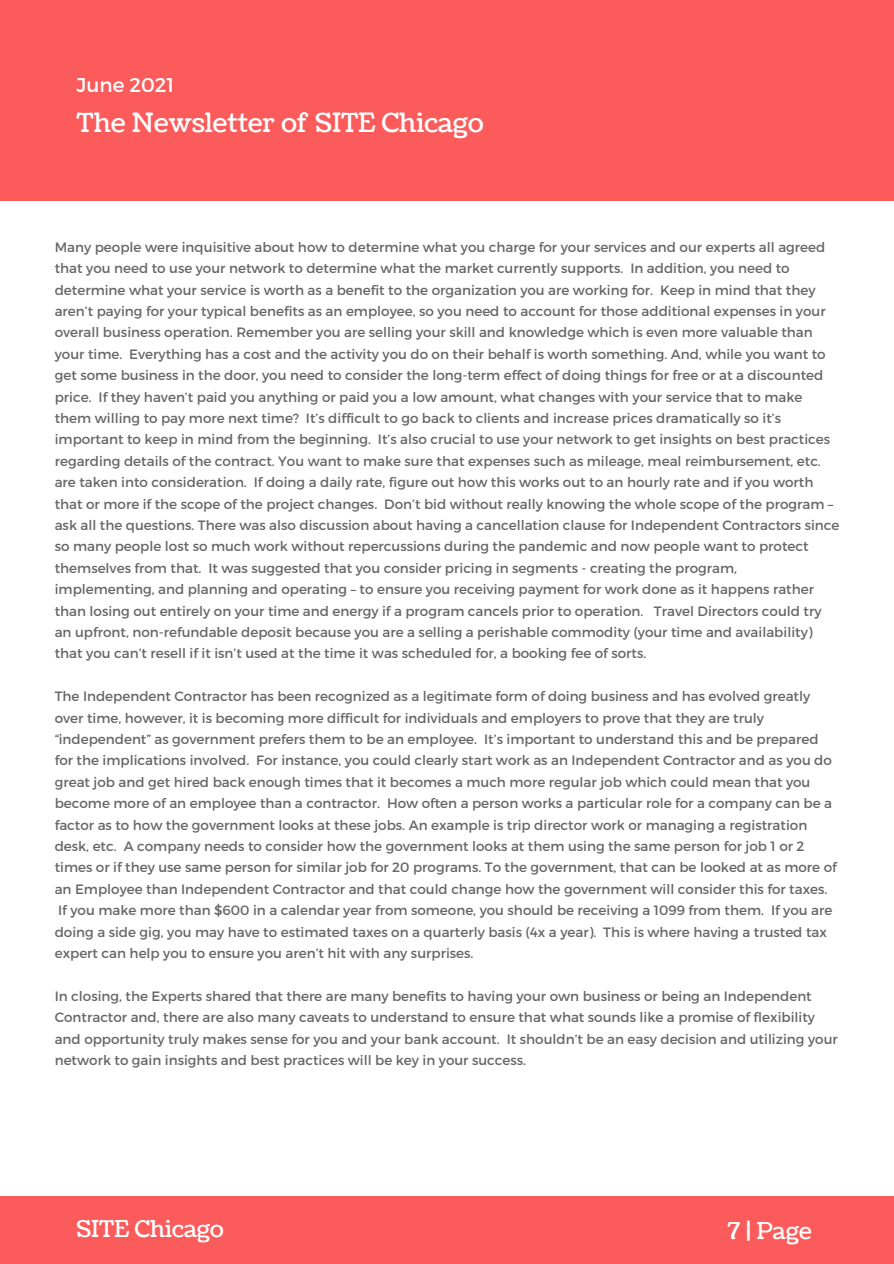
<style>
.page{position:relative;width:894px;height:1264px;background:#fff}
.page>*{position:absolute;margin:0;border:0;box-sizing:border-box;transform-origin:0 0}
.t1{font:26.55px "Coustard";color:#fff}
.t2{font:23.25px "Coustard";color:#fff}
.t3{font:19.8px "Montserrat";color:#fff}
.t4{font:13.5px/21.5px "Montserrat";color:#666}
</style>
<div class="page">
<div style="left:0;top:0;width:893px;height:201px;background:#fc5b5b"></div>
<div style="left:0;top:1195px;width:893px;height:68px;background:#fc5b5b"></div>
<p class="t3" style="left:77px;top:72px;width:99px">June 2021</p>
<p class="t1" style="left:77px;top:105px;width:408px">The Newsletter of SITE Chicago</p>
<p class="t4" style="left:55px;top:235px;width:786px">Many people were inquisitive about how to determine what you charge for your services and our experts all agreed that you need to use your network to determine what the market currently supports. In addition, you need to determine what your service is worth as a benefit to the organization you are working for. Keep in mind that they aren’t paying for your typical benefits as an employee, so you need to account for those additional expenses in your overall business operation. Remember you are selling your skill and knowledge which is even more valuable than your time. Everything has a cost and the activity you do on their behalf is worth something. And, while you want to get some business in the door, you need to consider the long-term effect of doing things for free or at a discounted price. If they haven’t paid you anything or paid you a low amount, what changes with your service that to make them willing to pay more next time? It’s difficult to go back to clients and increase prices dramatically so it’s important to keep in mind from the beginning. It’s also crucial to use your network to get insights on best practices regarding details of the contract. You want to make sure that expenses such as mileage, meal reimbursement, etc. are taken into consideration. If doing a daily rate, figure out how this works out to an hourly rate and if you worth that or more if the scope of the project changes. Don’t bid without really knowing the whole scope of the program – ask all the questions. There was also discussion about having a cancellation clause for Independent Contractors since so many people lost so much work without repercussions during the pandemic and now people want to protect themselves from that. It was suggested that you consider pricing in segments - creating the program, implementing, and planning and operating – to ensure you receiving payment for work done as it happens rather than losing out entirely on your time and energy if a program cancels prior to operation. Travel Directors could try an upfront, non-refundable deposit because you are a selling a perishable commodity (your time and availability) that you can’t resell if it isn’t used at the time it was scheduled for, a booking fee of sorts.</p>
<p class="t4" style="left:55px;top:685px;width:783px">The Independent Contractor has been recognized as a legitimate form of doing business and has evolved greatly over time, however, it is becoming more difficult for individuals and employers to prove that they are truly “independent” as government prefers them to be an employee. It’s important to understand this and be prepared for the implications involved. For instance, you could clearly start work as an Independent Contractor and as you do great job and get hired back enough times that it becomes a much more regular job which could mean that you become more of an employee than a contractor. How often a person works a particular role for a company can be a factor as to how the government looks at these jobs. An example is trip director work or managing a registration desk, etc. A company needs to consider how the government looks at them using the same person for job 1 or 2 times or if they use same person for similar job for 20 programs. To the government, that can be looked at as more of an Employee than Independent Contractor and that could change how the government will consider this for taxes.<br>If you make more than $600 in a calendar year from someone, you should be receiving a 1099 from them. If you are doing a side gig, you may have to estimated taxes on a quarterly basis (4x a year). This is where having a trusted tax expert can help you to ensure you aren’t hit with any surprises.</p>
<p class="t4" style="left:55px;top:984px;width:784px">In closing, the Experts shared that there are many benefits to having your own business or being an Independent Contractor and, there are also many caveats to understand to ensure that what sounds like a promise of flexibility and opportunity truly makes sense for you and your bank account. It shouldn’t be an easy decision and utilizing your network to gain insights and best practices will be key in your success.</p>
<p class="t2" style="left:77px;top:1213px;width:149px">SITE Chicago</p>
<p class="t2" style="left:727px;top:1214px;width:86px">7 | Page</p>
</div>
